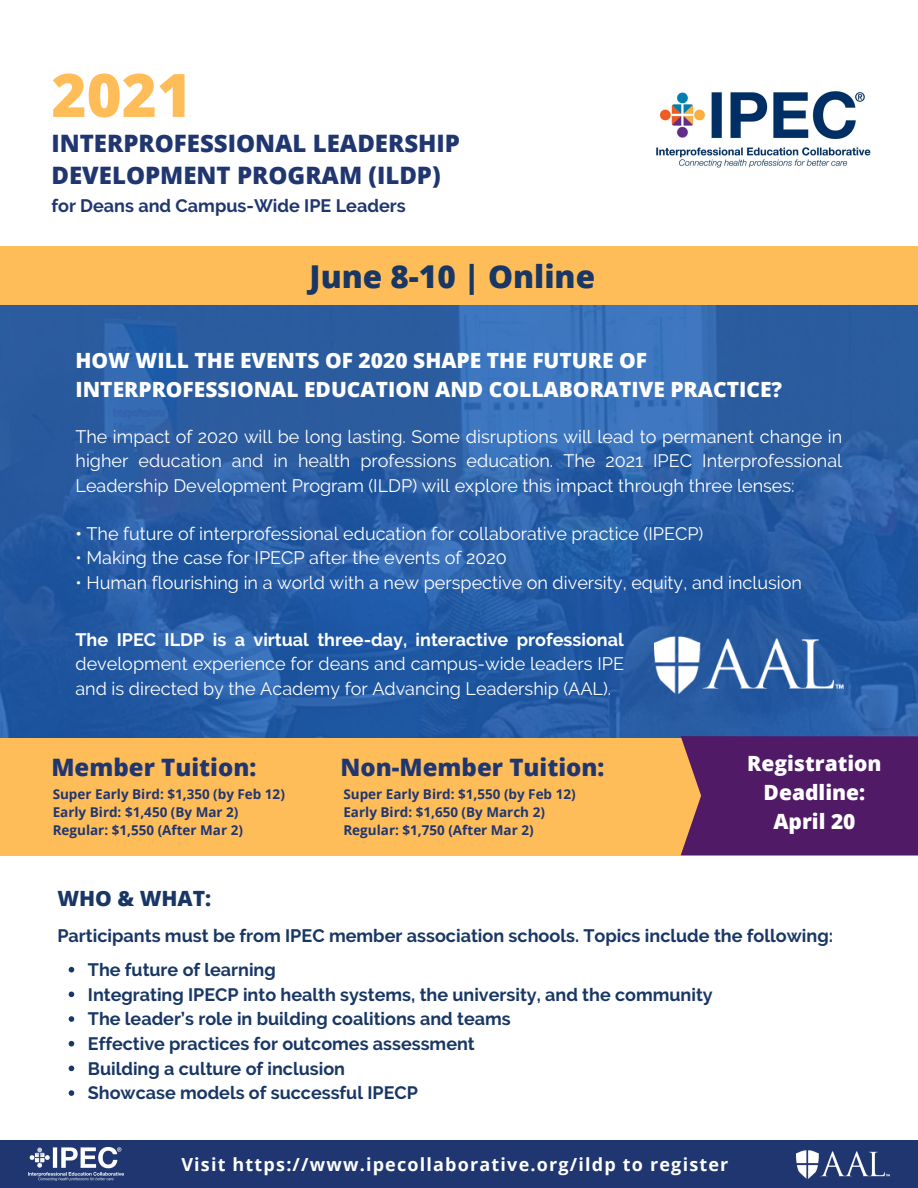
<style>
.page{position:relative;width:918px;height:1188px;background:#fff}
.page>*{position:absolute;margin:0;border:0;box-sizing:border-box;transform-origin:0 0}
.t1{font:800 60px "Open Sans";color:#ffbd59}
.t2{font:800 31.5px "Open Sans";color:#193765}
.t3{font:800 24px "Open Sans";color:#203670}
.t4{font:800 21px/29.2px "Open Sans";color:#fff}
.t5{font:800 21px "Open Sans";color:#193765}
.t6{font:18px/24.8px "Raleway";color:#fff;text-align:justify}
.t7{font:700 18px "Raleway";color:#193765}
.t8{font:700 18px "Open Sans";letter-spacing:.065em;color:#fff}
.t9{font:700 18px "Raleway";color:#203670}
.t10{font:700 13.5px "Open Sans";color:#203670}
.s1{font-weight:700}
</style>
<div class="page">
<svg style="left:0;top:305px;width:918px;height:433px;background:#295ea5"></svg>
<div style="left:0;top:246px;width:918px;height:59px;background:#ffbd59"></div>
<img style="left:656px;top:91px;width:215px;height:77px">
<div style="left:0;top:738px;width:918px;height:118px;background:#ffbd59"></div>
<div style="left:0;top:1141px;width:918px;height:47px;background:#203670"></div>
<div style="left:681px;top:736px;width:237px;height:119px;background:#501a66"></div>
<img style="left:796px;top:1150px;width:93px;height:28px">
<svg style="left:69px;top:967px;width:5px;height:5px"></svg>
<svg style="left:69px;top:992px;width:5px;height:5px"></svg>
<svg style="left:69px;top:1016px;width:5px;height:6px"></svg>
<svg style="left:69px;top:1041px;width:5px;height:6px"></svg>
<svg style="left:69px;top:1066px;width:5px;height:5px"></svg>
<svg style="left:69px;top:1090px;width:5px;height:6px"></svg>
<img style="left:654px;top:637px;width:189px;height:56px">
<img style="left:28px;top:1147px;width:96px;height:34px">
<p class="t1" style="left:51px;top:53px;width:142px">2021</p>
<p class="t3" style="left:51px;top:126px;width:410px">INTERPROFESSIONAL LEADERSHIP</p>
<p class="t3" style="left:51px;top:159px;width:391px">DEVELOPMENT PROGRAM (ILDP)</p>
<p class="t9" style="left:51px;top:195px;width:356px">for Deans and Campus-Wide IPE Leaders</p>
<p class="t2" style="left:310px;top:254px;width:287px">June 8-10 | Online</p>
<p class="t4" style="left:76px;top:345px;width:708px">HOW WILL THE EVENTS OF 2020 SHAPE THE FUTURE OF<br>INTERPROFESSIONAL EDUCATION AND COLLABORATIVE PRACTICE?</p>
<p class="t6" style="left:76px;top:424px;width:768px">The impact of 2020 will be long lasting. Some disruptions will lead to permanent change in higher education and in health professions education. The 2021 IPEC Interprofessional Leadership Development Program (ILDP) will explore this impact through three lenses:</p>
<p class="t6" style="left:76px;top:521px;width:629px"><span class="s1">•</span> The future of interprofessional education for collaborative practice (IPECP)</p>
<p class="t6" style="left:76px;top:546px;width:433px">• Making the case for IPECP after the events of 2020</p>
<p class="t6" style="left:76px;top:570px;width:728px">• Human flourishing in a world with a new perspective on diversity, equity, and inclusion</p>
<p class="t6" style="left:76px;top:627px;width:550px"><span class="s1">The IPEC ILDP is a virtual three-day, interactive professional </span>development experience for deans and campus-wide leaders IPE and is directed by the Academy for Advancing Leadership (AAL).</p>
<p class="t3" style="left:51px;top:750px;width:206px">Member Tuition:</p>
<p class="t3" style="left:341px;top:750px;width:265px">Non-Member Tuition:</p>
<p class="t10" style="left:53px;top:785px;width:234px">Super Early Bird: $1,350 (by Feb 12)</p>
<p class="t10" style="left:53px;top:803px;width:187px">Early Bird: $1,450 (By Mar 2)</p>
<p class="t10" style="left:53px;top:821px;width:192px">Regular: $1,550 (After Mar 2)</p>
<p class="t10" style="left:343px;top:785px;width:234px">Super Early Bird: $1,550 (by Feb 12)</p>
<p class="t10" style="left:343px;top:803px;width:203px">Early Bird: $1,650 (By March 2)</p>
<p class="t10" style="left:343px;top:821px;width:192px">Regular: $1,750 (After Mar 2)</p>
<p class="t5" style="left:57px;top:884px;width:155px">WHO &amp; WHAT:</p>
<p class="t4" style="left:747px;top:748px;width:136px">Registration</p>
<p class="t4" style="left:764px;top:777px;width:103px">Deadline:</p>
<p class="t4" style="left:773px;top:806px;width:84px">April 20</p>
<p class="t7" style="left:57px;top:925px;width:777px">Participants must be from IPEC member association schools. Topics include the following:</p>
<p class="t7" style="left:88px;top:959px;width:189px">The future of learning</p>
<p class="t7" style="left:88px;top:984px;width:626px">Integrating IPECP into health systems, the university, and the community</p>
<p class="t7" style="left:88px;top:1008px;width:424px">The leader’s role in building coalitions and teams</p>
<p class="t7" style="left:88px;top:1033px;width:388px">Effective practices for outcomes assessment</p>
<p class="t7" style="left:88px;top:1058px;width:259px">Building a culture of inclusion</p>
<p class="t7" style="left:88px;top:1082px;width:332px">Showcase models of successful IPECP</p>
<p class="t8" style="left:181px;top:1152px;width:549px">Visit https://www.ipecollaborative.org/ildp to register</p>
</div>
